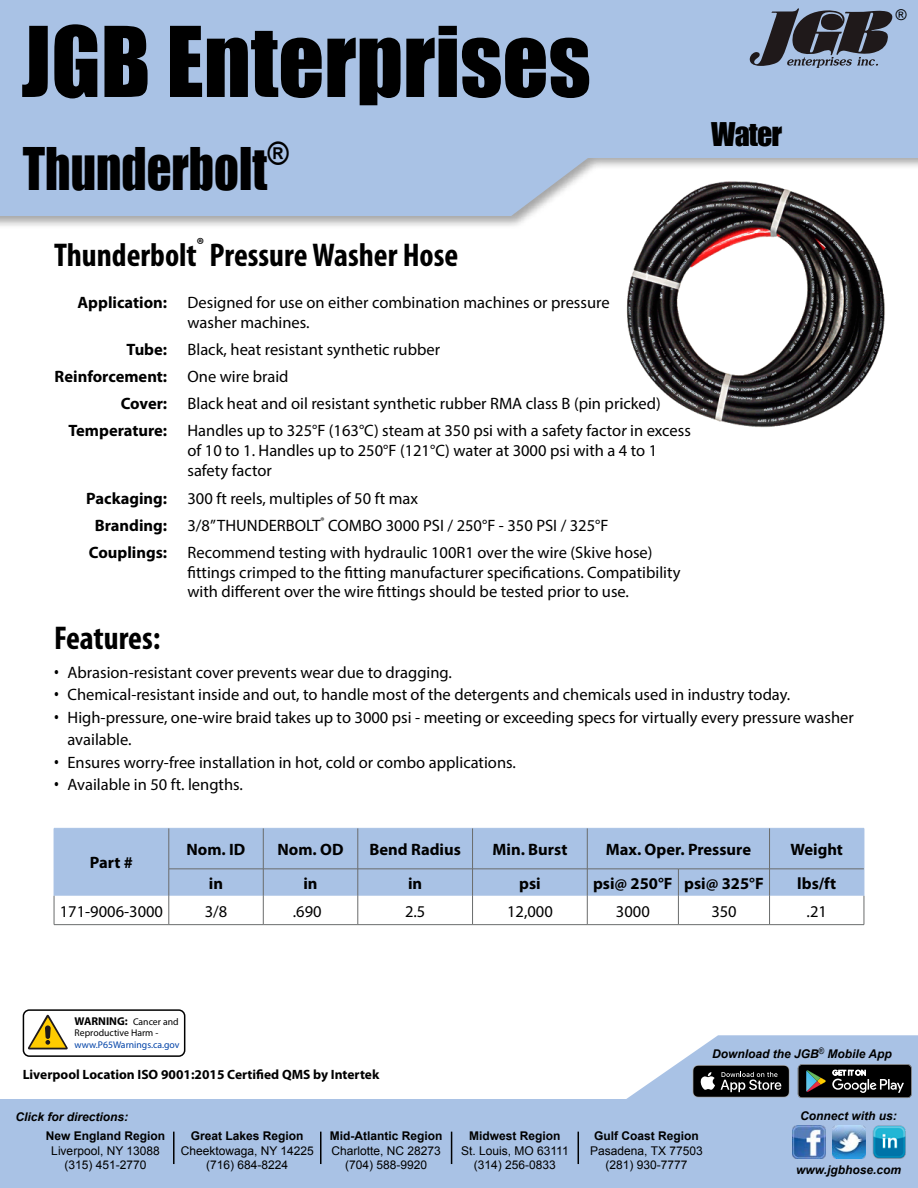
<style>
.page{position:relative;width:918px;height:1188px;background:#fff}
.page>*{position:absolute;margin:0;border:0;box-sizing:border-box;transform-origin:0 0}
.t1{font:90px "Impact";color:#000}
.t2{font:54px "Impact";color:#000;scale:.9 1}
.t3{font:700 condensed 33px "Myriad Pro";color:#000}
.t4{font:31.5px "Impact";color:#000;scale:.9 1}
.t5{font:30px "Impact";letter-spacing:-.03em;color:#000}
.t6{font:700 condensed 19.2px "Myriad Pro";color:#000}
.t7{font:16.5px/19.8px "Myriad Pro";color:#000}
.t8{font:700 16.5px "Myriad Pro";color:#000}
.t9{font:italic 14.85px "Arial";color:#000}
.t10{font:700 13.5px "Myriad Pro";color:#000}
.t11{font:12px/14.4px "Arial";color:#000;text-align:center}
.t12{font:700 12px "Arial";color:#000}
.t13{font:italic 700 12px "Arial";color:#000}
.t14{font:9.75px/11.7px "Myriad Pro";color:#000}
.t15{font:9.75px "Myriad Pro";color:#0042a7}
.s1{font-weight:700}
.s2{font-weight:400}
.s3{font-family:"Arial Narrow"}
.s4{font-weight:700;font-size:11.4px}
</style>
<div class="page">
<div style="left:55px;top:829px;width:809px;height:40px;background:#a9c2e5"></div>
<hr style="left:54px;top:828px;width:115px;height:1px;background:#a9c2e5">
<hr style="left:54px;top:828px;width:1px;height:41px;background:#a9c2e5">
<hr style="left:169px;top:828px;width:94px;height:1px;background:#a9c2e5">
<hr style="left:263px;top:828px;width:95px;height:1px;background:#a9c2e5">
<hr style="left:358px;top:828px;width:115px;height:1px;background:#a9c2e5">
<hr style="left:473px;top:828px;width:114px;height:1px;background:#a9c2e5">
<hr style="left:587px;top:828px;width:91px;height:1px;background:#a9c2e5">
<hr style="left:678px;top:828px;width:92px;height:1px;background:#a9c2e5">
<hr style="left:770px;top:828px;width:94px;height:1px;background:#a9c2e5">
<hr style="left:864px;top:828px;width:1px;height:41px;background:#a9c2e5">
<hr style="left:169px;top:828px;width:1px;height:41px;background:#6a6c6c">
<hr style="left:263px;top:828px;width:1px;height:41px;background:#6a6c6c">
<hr style="left:358px;top:828px;width:1px;height:41px;background:#6a6c6c">
<hr style="left:472px;top:828px;width:1px;height:41px;background:#6a6c6c">
<hr style="left:587px;top:828px;width:1px;height:41px;background:#6a6c6c">
<hr style="left:769px;top:828px;width:1px;height:41px;background:#6a6c6c">
<svg style="left:54px;top:869px;width:811px;height:56px"></svg>
<hr style="left:54px;top:924px;width:115px;height:1px;background:#6a6c6c">
<hr style="left:169px;top:924px;width:94px;height:1px;background:#6a6c6c">
<hr style="left:263px;top:924px;width:95px;height:1px;background:#6a6c6c">
<hr style="left:358px;top:924px;width:115px;height:1px;background:#6a6c6c">
<hr style="left:473px;top:924px;width:114px;height:1px;background:#6a6c6c">
<hr style="left:587px;top:924px;width:91px;height:1px;background:#6a6c6c">
<hr style="left:678px;top:924px;width:92px;height:1px;background:#6a6c6c">
<hr style="left:770px;top:924px;width:94px;height:1px;background:#6a6c6c">
<div style="left:0;top:0;width:918px;height:229px;background:#000;opacity:.35"></div>
<svg style="left:0;top:157px;width:597px;height:59px;background:#adc5e5"></svg>
<div style="left:0;top:0;width:918px;height:157px;background:#a9c2e5"></div>
<img style="left:623px;top:178px;width:267px;height:250px">
<svg style="left:749px;top:8px;width:144px;height:60px"></svg>
<div style="left:0;top:1100px;width:918px;height:88px;background:#a9c2e5"></div>
<img style="left:793px;top:1125px;width:32px;height:33px">
<img style="left:873px;top:1126px;width:33px;height:33px">
<img style="left:833px;top:1125px;width:33px;height:33px">
<svg style="left:618px;top:1035px;width:300px;height:65px"></svg>
<div style="left:23px;top:1009px;width:162px;height:48px;border:2px solid #000;border-radius:6px"></div>
<svg style="left:28px;top:1015px;width:40px;height:34px"></svg>
<hr style="left:320px;top:1132px;width:2px;height:32px;background:#000">
<hr style="left:173px;top:1132px;width:2px;height:32px;background:#000">
<hr style="left:451px;top:1132px;width:1px;height:32px;background:#000">
<hr style="left:578px;top:1132px;width:1px;height:32px;background:#000">
<h1 class="t1" style="left:21px;top:-8px;width:571px">JGB Enterprises</h1>
<h2 class="t2" style="left:23px;top:127px;width:273px">Thunderbolt</h2>
<h3 class="t4" style="left:267px;top:128px;width:26px">®</h3>
<p class="t6" style="left:197px;top:232px;width:9px">®</p>
<h3 class="t3" style="left:54px;top:234px;width:406px">Thunderbolt Pressure Washer Hose</h3>
<p class="t7" style="left:187px;top:292px;width:424px;text-indent:-110px"><span class="s1">Application:</span> Designed for use on either combination machines or pressure washer machines.</p>
<p class="t7" style="left:127px;top:340px;width:315px"><span class="s1">Tube:</span> Black, heat resistant synthetic rubber</p>
<p class="t8" style="left:55px;top:366px;width:235px">Reinforcement: <span class="s2">One wire braid</span></p>
<p class="t7" style="left:121px;top:394px;width:542px"><span class="s1">Cover:</span> Black heat and oil resistant synthetic rubber RMA class B (pin pricked)</p>
<p class="t7" style="left:69px;top:421px;width:624px"><span class="s1">Temperature:</span> Handles up to 325°F (163°C) steam at 350 psi with a safety factor in excess</p>
<p class="t7" style="left:187px;top:440px;width:471px">of 10 to 1. Handles up to 250°F (121°C) water at 3000 psi with a 4 to 1 safety factor</p>
<p class="t7" style="left:86px;top:488px;width:333px"><span class="s1">Packaging:</span> 300 ft reels, multiples of 50 ft max</p>
<p class="t7" style="left:95px;top:515px;width:515px"><span class="s1">Branding:</span> 3/8” THUNDERBOLT<sup>®</sup> COMBO 3000 PSI / 250°F - 350 PSI / 325°F</p>
<p class="t7" style="left:89px;top:542px;width:565px"><span class="s1">Couplings:</span> Recommend testing with hydraulic 100R1 over the wire (Skive hose)</p>
<p class="t7" style="left:188px;top:562px;width:494px">fittings crimped to the fitting manufacturer specifications. Compatibility with different over the wire fittings should be tested prior to use.</p>
<h3 class="t3" style="left:54px;top:618px;width:108px">Features:</h3>
<h3 class="t5" style="left:711px;top:111px;width:73px">Water</h3>
<p class="t7" style="left:54px;top:662px;width:399px"><span class="s3">•</span> Abrasion-resistant cover prevents wear due to dragging.</p>
<p class="t7" style="left:54px;top:684px;width:738px"><span class="s3">•</span> Chemical-resistant inside and out, to handle most of the detergents and chemicals used in industry today.</p>
<p class="t7" style="left:67px;top:705px;width:788px;line-height:22.5px;text-indent:-13px"><span class="s3">•</span> High-pressure, one-wire braid takes up to 3000 psi - meeting or exceeding specs for virtually every pressure washer available.</p>
<p class="t7" style="left:54px;top:752px;width:463px"><span class="s3">•</span> Ensures worry-free installation in hot, cold or combo applications.</p>
<p class="t7" style="left:54px;top:774px;width:191px"><span class="s3">•</span> Available in 50 ft. lengths.</p>
<p class="t8" style="left:90px;top:852px;width:45px">Part #</p>
<p class="t8" style="left:187px;top:838px;width:60px">Nom. ID</p>
<p class="t8" style="left:278px;top:838px;width:67px">Nom. OD</p>
<p class="t8" style="left:369px;top:838px;width:93px">Bend Radius</p>
<p class="t8" style="left:492px;top:838px;width:76px">Min. Burst</p>
<p class="t8" style="left:606px;top:838px;width:147px">Max. Oper. Pressure</p>
<p class="t8" style="left:791px;top:838px;width:54px">Weight</p>
<p class="t8" style="left:209px;top:872px;width:16px">in</p>
<p class="t8" style="left:303px;top:872px;width:16px">in</p>
<p class="t8" style="left:408px;top:872px;width:16px">in</p>
<p class="t8" style="left:519px;top:872px;width:23px">psi</p>
<p class="t8" style="left:593px;top:872px;width:172px">psi@ 250°F psi@ 325°F</p>
<p class="t8" style="left:797px;top:872px;width:40px">lbs/ft</p>
<p class="t7" style="left:60px;top:901px;width:105px">171-9006-3000</p>
<p class="t7" style="left:205px;top:901px;width:24px">3/8</p>
<p class="t7" style="left:293px;top:901px;width:30px">.690</p>
<p class="t7" style="left:405px;top:901px;width:22px">2.5</p>
<p class="t7" style="left:507px;top:901px;width:47px">12,000</p>
<p class="t7" style="left:616px;top:901px;width:35px">3000</p>
<p class="t7" style="left:711px;top:901px;width:27px">350</p>
<p class="t7" style="left:807px;top:901px;width:22px">.21</p>
<p class="t9" style="left:895px;top:5px;width:12px">®</p>
<p class="t14" style="left:75px;top:1015px;width:106px"><span class="s4">WARNING:</span> Cancer and<br>Reproductive Harm -</p>
<p class="t15" style="left:75px;top:1039px;width:106px">www.P65Warnings.ca.gov</p>
<p class="t10" style="left:23px;top:1066px;width:358px">Liverpool Location ISO 9001:2015 Certified QMS by Intertek</p>
<p class="t13" style="left:15px;top:1108px;width:114px">Click for directions:</p>
<p class="t12" style="left:46px;top:1128px;width:121px">New England Region</p>
<p class="t11" style="left:51px;top:1143px;width:110px">Liverpool, NY 13088 (315) 451-2770</p>
<p class="t12" style="left:191px;top:1128px;width:114px">Great Lakes Region</p>
<p class="t11" style="left:181px;top:1143px;width:134px">Cheektowaga, NY 14225 (716) 684-8224</p>
<p class="t12" style="left:330px;top:1128px;width:114px">Mid-Atlantic Region</p>
<p class="t11" style="left:331px;top:1143px;width:111px">Charlotte, NC 28273 (704) 588-9920</p>
<p class="t12" style="left:469px;top:1128px;width:93px">Midwest Region</p>
<p class="t11" style="left:461px;top:1143px;width:109px">St. Louis, MO 63111 (314) 256-0833</p>
<p class="t13" style="left:712px;top:1046px;width:181px">Download the JGB<sup>®</sup> Mobile App</p>
<p class="t12" style="left:594px;top:1128px;width:106px">Gulf Coast Region</p>
<p class="t11" style="left:590px;top:1143px;width:114px">Pasadena, TX 77503 (281) 930-7777</p>
<p class="t13" style="left:800px;top:1108px;width:98px">Connect with us:</p>
<p class="t13" style="left:796px;top:1162px;width:106px">www.jgbhose.com</p>
</div>
